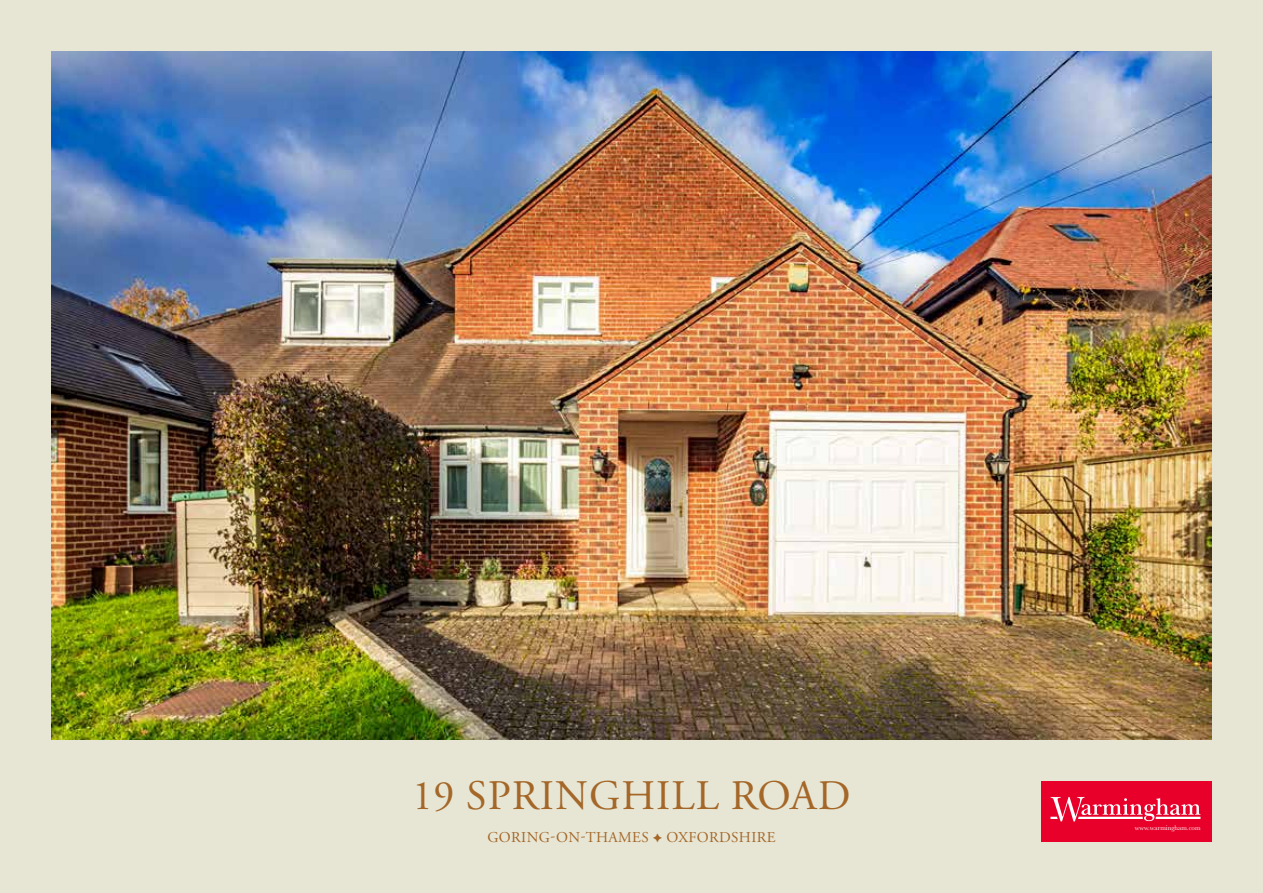
<style>
.page{position:relative;width:1263px;height:893px;background:#e7e6d5}
.page>*{position:absolute;margin:0;border:0;box-sizing:border-box;transform-origin:0 0}
.t1{font:42px "Adobe Garamond Pro";letter-spacing:.025em;color:#a46728}
.t2{font:15px "Adobe Garamond Pro";letter-spacing:.025em;color:#a46728}
.t3{font:6.9px "Baskerville";color:#fff}
</style>
<div class="page">
<img style="left:51px;top:51px;width:1161px;height:689px">
<div style="left:1042px;top:781px;width:170px;height:61px;background:#e8002a"></div>
<svg style="left:1050px;top:797px;width:150px;height:24px"></svg>
<h1 class="t1" style="left:412px;top:770px;width:440px">19 SPRINGHILL ROAD</h1>
<p class="t2" style="left:487px;top:828px;width:290px">GORING-ON-THAMES OXFORDSHIRE</p>
<p class="t3" style="left:1135px;top:823px;width:67px">www.warmingham.com</p>
</div>
